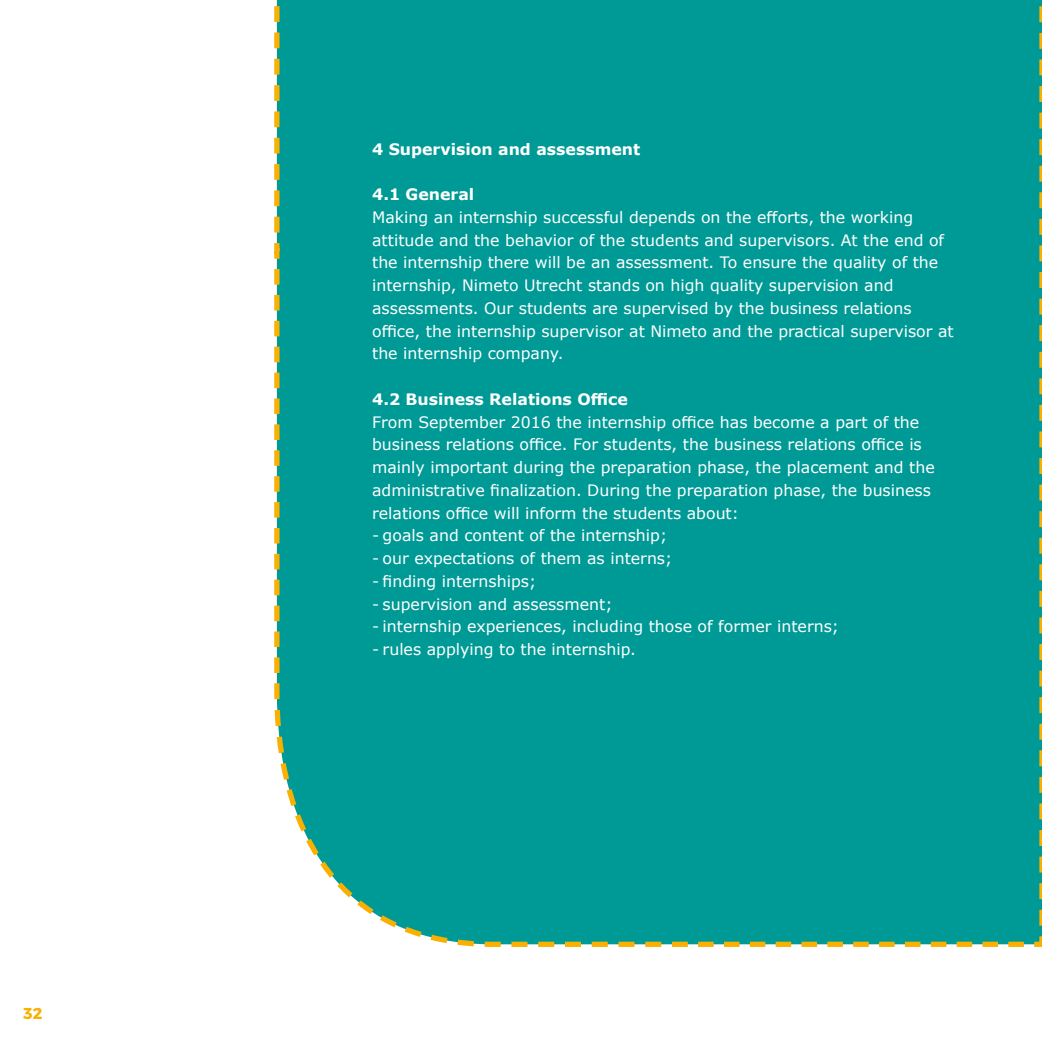
<style>
.page{position:relative;width:1042px;height:1042px;background:#fff}
.page>*{position:absolute;margin:0;border:0;box-sizing:border-box;transform-origin:0 0}
.t1{font:15.75px/22.8px "Verdana";color:#fff}
.t2{font:700 15.75px "Verdana";color:#fff}
.t3{font:700 15.75px "Montserrat";color:#f9b000}
</style>
<div class="page">
<div style="left:274px;top:0;width:768px;height:947px;background:#009a96"></div>
<p class="t3" style="left:23px;top:1000px;width:21px">32</p>
<p class="t2" style="left:372px;top:138px;width:270px">4 Supervision and assessment</p>
<p class="t2" style="left:372px;top:183px;width:104px">4.1 General</p>
<p class="t1" style="left:372px;top:206px;width:583px">Making an internship successful depends on the efforts, the working attitude and the behavior of the students and supervisors. At the end of the internship there will be an assessment. To ensure the quality of the internship, Nimeto Utrecht stands on high quality supervision and assessments. Our students are supervised by the business relations office, the internship supervisor at Nimeto and the practical supervisor at the internship company.</p>
<p class="t2" style="left:372px;top:388px;width:257px">4.2 Business Relations Office</p>
<p class="t1" style="left:372px;top:410px;width:564px">From September 2016 the internship office has become a part of the business relations office. For students, the business relations office is mainly important during the preparation phase, the placement and the administrative finalization. During the preparation phase, the business relations office will inform the students about:</p>
<p class="t1" style="left:372px;top:524px;width:297px">- goals and content of the internship;</p>
<p class="t1" style="left:372px;top:547px;width:302px">- our expectations of them as interns;</p>
<p class="t1" style="left:372px;top:570px;width:166px">- finding internships;</p>
<p class="t1" style="left:372px;top:592px;width:242px">- supervision and assessment;</p>
<p class="t1" style="left:372px;top:615px;width:468px">- internship experiences, including those of former interns;</p>
<p class="t1" style="left:372px;top:638px;width:265px">- rules applying to the internship.</p>
</div>
